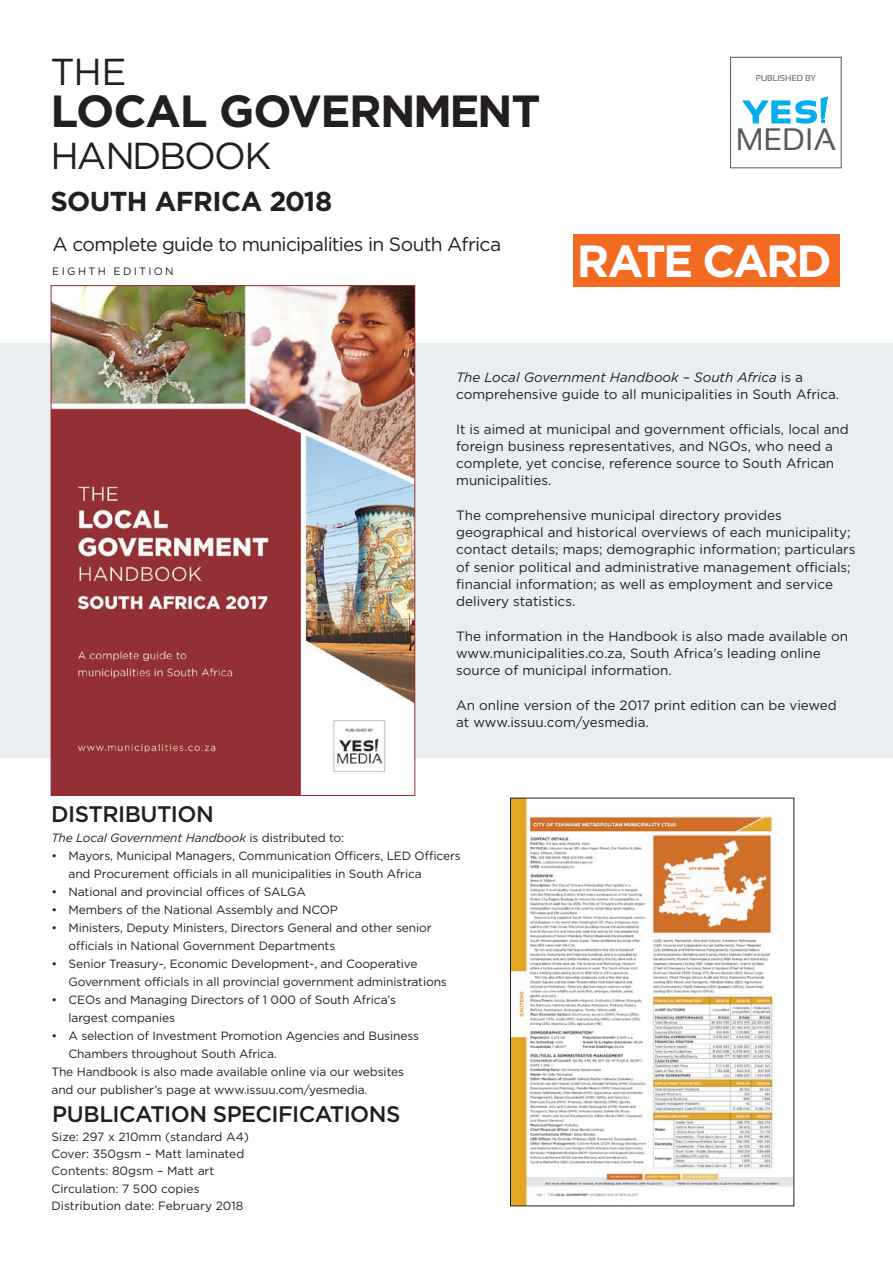
<style>
.page{position:relative;width:893px;height:1263px;background:#fff}
.page>*{position:absolute;margin:0;border:0;box-sizing:border-box;transform-origin:0 0}
.t1{font:700 45px "Gotham";letter-spacing:-.035em;color:#231f20}
.t2{font:700 45px "Gotham";letter-spacing:-.055em;color:#fff}
.t3{font:37.5px "Gotham";letter-spacing:-.05em;color:#231f20}
.t4{font:31.05px "Sansation";color:#57585a}
.t5{font:700 30.75px "Sansation";color:#00aeef;scale:1.18 1}
.t6{font:700 27.3px "Gotham";letter-spacing:-.025em;color:#231f20}
.t7{font:500 22.5px "Gotham";letter-spacing:-.025em;color:#231f20}
.t8{font:19.35px "Gotham";letter-spacing:-.035em;color:#231f20}
.t9{font:13.5px/17.2px "Gotham";color:#231f20}
.t10{font:12px/18px "Gotham";letter-spacing:-.01em;color:#231f20}
.t11{font:italic 12px "Gotham";letter-spacing:-.01em;color:#231f20}
.t12{font:10.65px "Gotham";letter-spacing:.22em;color:#231f20}
.t13{font:8.55px "Sansation";color:#57585a}
.s1{font-style:italic}
.s2{font-style:normal}
</style>
<div class="page">
<img style="left:512px;top:800px;width:280px;height:404px">
<div style="left:0;top:344px;width:893px;height:414px;background:#e9eef1"></div>
<div style="left:573px;top:234px;width:266px;height:52px;background:#f36b22"></div>
<img style="left:53px;top:287px;width:360px;height:507px">
<div style="left:730px;top:57px;width:111px;height:111px;border:1px solid #57585a"></div>
<svg style="left:742px;top:97px;width:86px;height:27px"></svg>
<h2 class="t3" style="left:50px;top:51px;width:78px">THE</h2>
<h1 class="t1" style="left:50px;top:85px;width:492px">LOCAL GOVERNMENT</h1>
<h2 class="t3" style="left:50px;top:135px;width:223px">HANDBOOK</h2>
<h3 class="t6" style="left:50px;top:185px;width:283px">SOUTH AFRICA 2018</h3>
<h3 class="t8" style="left:53px;top:234px;width:450px">A complete guide to municipalities in South Africa</h3>
<p class="t12" style="left:52px;top:265px;width:123px">EIGHTH EDITION</p>
<p class="t13" style="left:756px;top:73px;width:62px">PUBLISHED BY</p>
<h3 class="t5" style="left:743px;top:95px;width:64px">YES</h3>
<h3 class="t4" style="left:736px;top:122px;width:102px">MEDIA</h3>
<h1 class="t2" style="left:577px;top:235px;width:257px">RATE CARD</h1>
<h3 class="t7" style="left:51px;top:801px;width:164px">DISTRIBUTION</h3>
<p class="t9" style="left:456px;top:368px;width:385px"><span class="s1">The Local Government Handbook – South Africa</span> is a comprehensive guide to all municipalities in South Africa.</p>
<p class="t9" style="left:456px;top:420px;width:394px">It is aimed at municipal and government officials, local and foreign business representatives, and NGOs, who need a complete, yet concise, reference source to South African municipalities.</p>
<p class="t9" style="left:456px;top:506px;width:401px">The comprehensive municipal directory provides geographical and historical overviews of each municipality; contact details; maps; demographic information; particulars of senior political and administrative management officials; financial information; as well as employment and service delivery statistics.</p>
<p class="t9" style="left:456px;top:627px;width:393px">The information in the Handbook is also made available on www.municipalities.co.za, South Africa’s leading online source of municipal information.</p>
<p class="t9" style="left:456px;top:696px;width:382px">An online version of the 2017 print edition can be viewed at www.issuu.com/yesmedia.</p>
<p class="t11" style="left:52px;top:831px;width:294px">The Local Government Handbook <span class="s2">is distributed to:</span></p>
<p class="t10" style="left:69px;top:846px;width:394px;text-indent:-17px">• Mayors, Municipal Managers, Communication Officers, LED Officers and Procurement officials in all municipalities in South Africa</p>
<p class="t10" style="left:52px;top:882px;width:256px">• National and provincial offices of SALGA</p>
<p class="t10" style="left:52px;top:900px;width:288px">• Members of the National Assembly and NCOP</p>
<p class="t10" style="left:69px;top:918px;width:365px;text-indent:-17px">• Ministers, Deputy Ministers, Directors General and other senior officials in National Government Departments</p>
<p class="t10" style="left:69px;top:954px;width:380px;text-indent:-17px">• Senior Treasury-, Economic Development-, and Cooperative<br>Government officials in all provincial government administrations</p>
<p class="t10" style="left:69px;top:990px;width:329px;text-indent:-17px">• CEOs and Managing Directors of 1 000 of South Africa’s largest companies</p>
<p class="t10" style="left:52px;top:1026px;width:369px">• A selection of Investment Promotion Agencies and Business</p>
<p class="t10" style="left:69px;top:1044px;width:210px">Chambers throughout South Africa.</p>
<p class="t10" style="left:52px;top:1062px;width:354px">The Handbook is also made available online via our websites</p>
<p class="t10" style="left:52px;top:1080px;width:318px">and our publisher’s page at www.issuu.com/yesmedia.</p>
<h3 class="t7" style="left:52px;top:1101px;width:350px">PUBLICATION SPECIFICATIONS</h3>
<p class="t10" style="left:52px;top:1128px;width:199px;line-height:17.2px">Size: 297 x 210mm (standard A4)<br>Cover: 350gsm – Matt laminated<br>Contents: 80gsm – Matt art<br>Circulation: 7 500 copies<br>Distribution date: February 2018</p>
</div>
